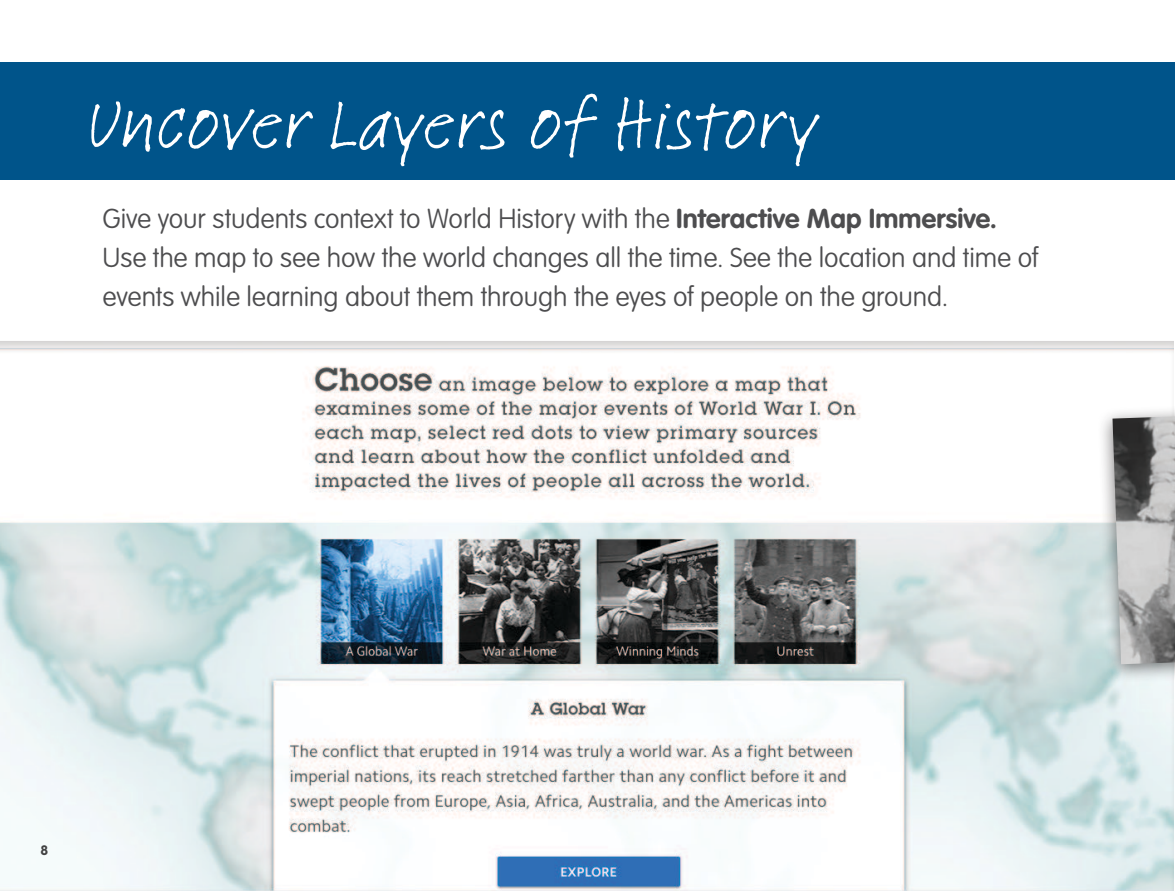
<style>
.page{position:relative;width:1175px;height:891px;background:#fff}
.page>*{position:absolute;margin:0;border:0;box-sizing:border-box;transform-origin:0 0}
.t1{font:76.5px "Feltpen Com";color:#fff}
.t2{font:100 27px/39px "VAG Rounded LT Pro";letter-spacing:-.005em;color:#4d4d4f}
.t3{font:700 13.5px "VAG Rounded LTCYR";color:#414142}
.s1{font-weight:700}
</style>
<div class="page">
<div style="left:0;top:62px;width:1174px;height:118px;background:#00548a"></div>
<div style="left:0;top:340px;width:1174px;height:551px;background:#231f20;opacity:.22"></div>
<div style="left:1097px;top:397px;width:77px;height:286px;background:#231f20;opacity:.55"></div>
<img style="left:1112px;top:416px;width:62px;height:248px">
<h1 class="t1" style="left:87px;top:75px;width:731px">Uncover Layers of History</h1>
<p class="t2" style="left:103px;top:200px;width:937px">Give your students context to World History with the <span class="s1">Interactive Map Immersive.<br></span>Use the map to see how the world changes all the time. See the location and time of events while learning about them through the eyes of people on the ground.</p>
<p class="t3" style="left:40px;top:842px;width:9px">8</p>
</div>
